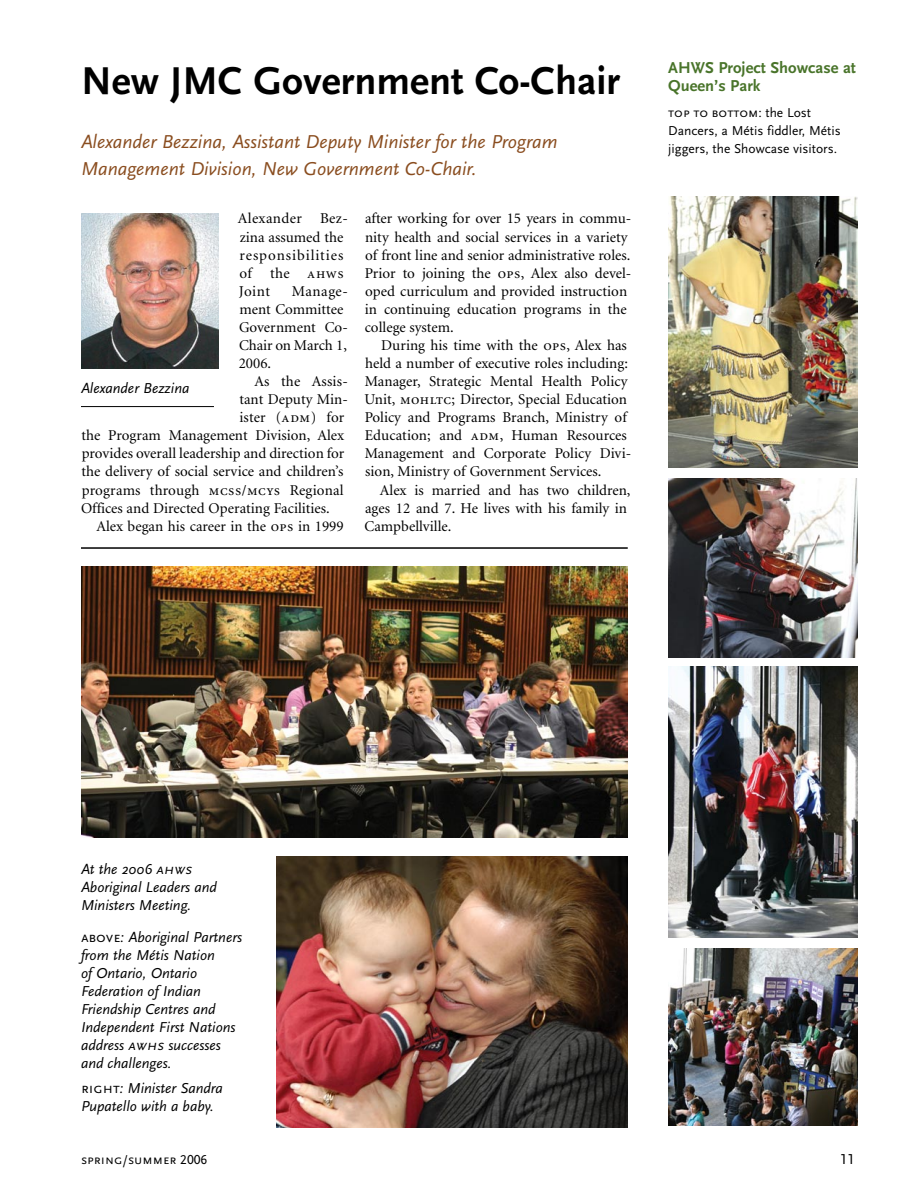
<style>
.page{position:relative;width:918px;height:1188px;background:#fff}
.page>*{position:absolute;margin:0;border:0;box-sizing:border-box;transform-origin:0 0}
.t1{font:700 40.5px "Scala Sans";color:#000}
.t2{font:italic 19.5px/27px "Scala Sans";color:#8a4d1f}
.t3{font:700 16.5px/18px "Scala Sans";color:#49742a}
.t4{font:15px/18px "Minion";color:#000}
.t5{font:italic 15px/18.1px "Scala Sans";color:#000}
.t6{font:15px/18.1px "Minion";letter-spacing:.025em;color:#000}
.t7{font:15px "Scala Sans Caps";color:#000}
.t8{font:13.5px/18px "Scala Sans";color:#000}
.t9{font:13.5px "Scala Sans Caps";color:#000}
.s1{font-family:"Minion Regular SC"}
.s2{font-family:"Scala Sans"}
.s3{font-family:"Scala Sans Caps"}
.s4{font-family:"Scala Sans Caps";font-style:normal}
</style>
<div class="page">
<img style="left:668px;top:196px;width:189px;height:271px">
<img style="left:668px;top:666px;width:189px;height:271px">
<img style="left:81px;top:214px;width:138px;height:154px">
<hr style="left:81px;top:406px;width:133px;height:1px;background:#000">
<img style="left:668px;top:478px;width:189px;height:179px">
<img style="left:668px;top:948px;width:189px;height:177px">
<img style="left:81px;top:567px;width:547px;height:271px">
<hr style="left:81px;top:547px;width:547px;height:2px;background:#000">
<img style="left:276px;top:856px;width:352px;height:271px">
<h1 class="t1" style="left:81px;top:59px;width:541px">New JMC Government Co-Chair</h1>
<h2 class="t2" style="left:81px;top:128px;width:478px">Alexander Bezzina, Assistant Deputy Minister for the Program<br>Management Division, New Government Co-Chair.</h2>
<p class="t6" style="left:238px;top:210px;width:112px">Alexander Bez&shy;zina assumed the re--spon--sibilities of the <span class="s1">ahws<br></span>Joint</p>
<p class="t4" style="left:239px;top:283px;width:111px;text-indent:53px">Manage&shy;ment Committee<br>Government Co-<br>Chair on March 1,<br>2006.</p>
<p class="t4" style="left:254px;top:373px;width:95px">As the Assis-</p>
<p class="t4" style="left:239px;top:391px;width:110px">tant Deputy Min-</p>
<p class="t4" style="left:239px;top:409px;width:107px">ister (<span class="s1">adm</span>) for</p>
<p class="t4" style="left:82px;top:427px;width:264px">the Program Management Division, Alex</p>
<p class="t4" style="left:82px;top:445px;width:264px">provides overall leadership and direction for</p>
<p class="t4" style="left:82px;top:463px;width:263px">the delivery of social service and children’s</p>
<p class="t4" style="left:82px;top:481px;width:263px">programs through <span class="s1">mcss/mcys</span> Regional</p>
<p class="t4" style="left:81px;top:499px;width:250px">Offices and Directed Operating Facilities.</p>
<p class="t4" style="left:96px;top:517px;width:249px">Alex began his career in the <span class="s1">ops</span> in 1999</p>
<p class="t5" style="left:81px;top:379px;width:110px">Alexander Bezzina</p>
<p class="t4" style="left:365px;top:210px;width:268px">after working for over 15 years in commu&shy;nity health and social services in a variety of front line and senior administrative roles.<br>Prior to joining the <span class="s1">ops</span>, Alex also devel&shy;oped curriculum and provided instruction in continuing education programs in the college system.</p>
<p class="t4" style="left:365px;top:337px;width:268px;text-indent:17px">During his time with the <span class="s1">ops</span>, Alex has held a number of executive roles including:<br>Manager, Strategic Mental Health Policy Unit, <span class="s1">mohltc</span>; Director, Special Education Policy and Programs Branch, Ministry of Education; and <span class="s1">adm</span>, Human Resources Management and Corporate Policy Divi&shy;sion, Ministry of Government Services.</p>
<p class="t4" style="left:365px;top:481px;width:267px;text-indent:15px">Alex is married and has two children, ages 12 and 7. He lives with his family in<br>Campbellville.</p>
<p class="t3" style="left:668px;top:59px;width:189px">AHWS Project Showcase at<br>Queen’s Park</p>
<p class="t9" style="left:668px;top:105px;width:144px">top to bottom: <span class="s2">the Lost</span></p>
<p class="t8" style="left:668px;top:122px;width:174px">Dancers, a Métis fiddler, Métis jiggers, the Showcase visitors.</p>
<p class="t5" style="left:81px;top:860px;width:137px">At the 2006 <span class="s3">ahws<br></span>Aboriginal Leaders and<br>Ministers Meeting.</p>
<p class="t5" style="left:81px;top:928px;width:163px"><span class="s4">above</span>: Aboriginal Partners from the Métis Nation<br>of Ontario, Ontario<br>Federation of Indian<br>Friendship Centres and<br>Independent First Nations address <span class="s3">awhs</span> successes and challenges.</p>
<p class="t5" style="left:81px;top:1080px;width:144px"><span class="s4">right</span>: Minister Sandra<br>Pupatello with a baby.</p>
<p class="t9" style="left:81px;top:1152px;width:128px">spring/summer 2006</p>
<p class="t7" style="left:840px;top:1151px;width:16px">11</p>
</div>
